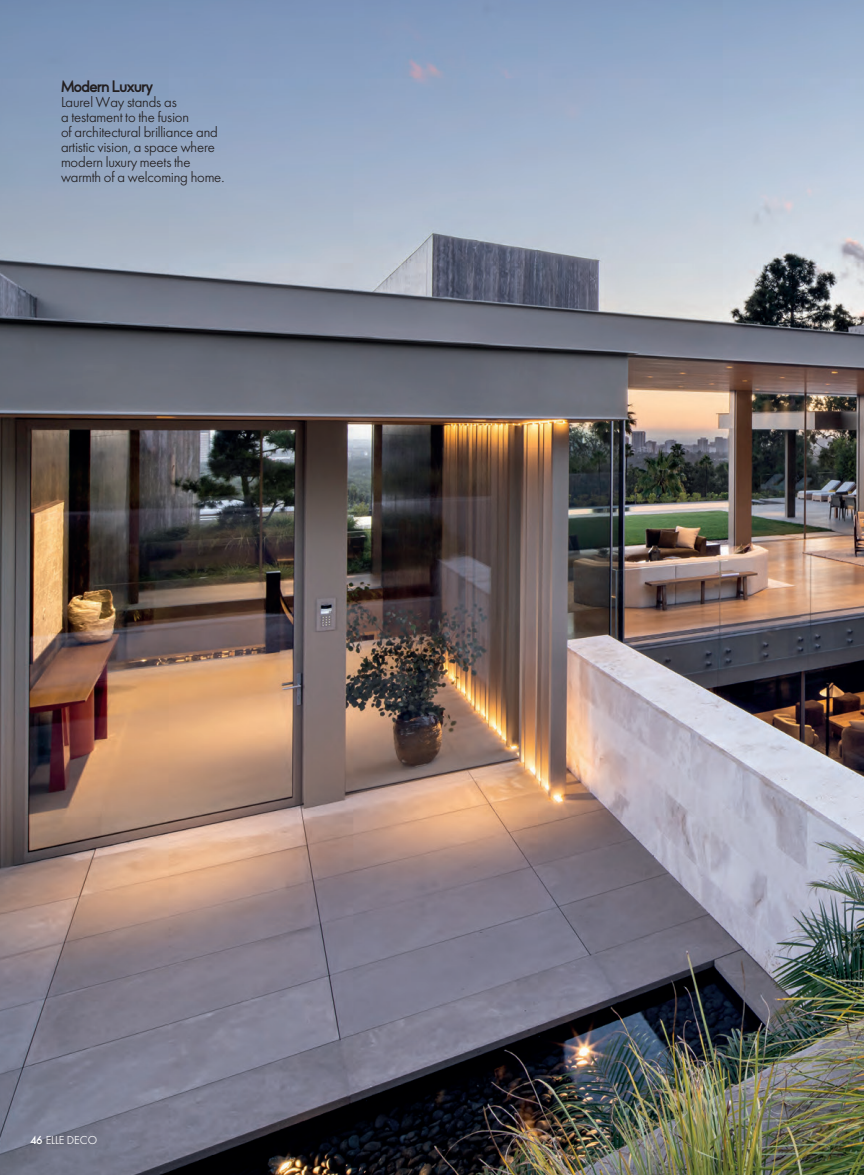
<style>
.page{position:relative;width:864px;height:1175px;background:#fff}
.page>*{position:absolute;margin:0;border:0;box-sizing:border-box;transform-origin:0 0}
.t1{font:15px/15px "Elle Gabor Std Text";letter-spacing:-.01em;color:#231f20}
.t2{font:700 15px "Elle Nova C Std";letter-spacing:-.04em;color:#231f20}
.t3{font:12px "Elle Gabor Text";color:#fff}
.s1{font-family:"Elle Gabor Std";font-weight:500}
</style>
<div class="page">
<img style="left:0;top:0;width:864px;height:1174px">
<p class="t2" style="left:61px;top:78px;width:93px">Modern Luxury</p>
<p class="t1" style="left:61px;top:95px;width:165px">Laurel Way stands as<br>a testament to the fusion<br>of architectural brilliance and artistic vision, a space where modern luxury meets the warmth of a welcoming home.</p>
<p class="t3" style="left:30px;top:1133px;width:69px"><span class="s1">46</span> ELLE DECO</p>
</div>
